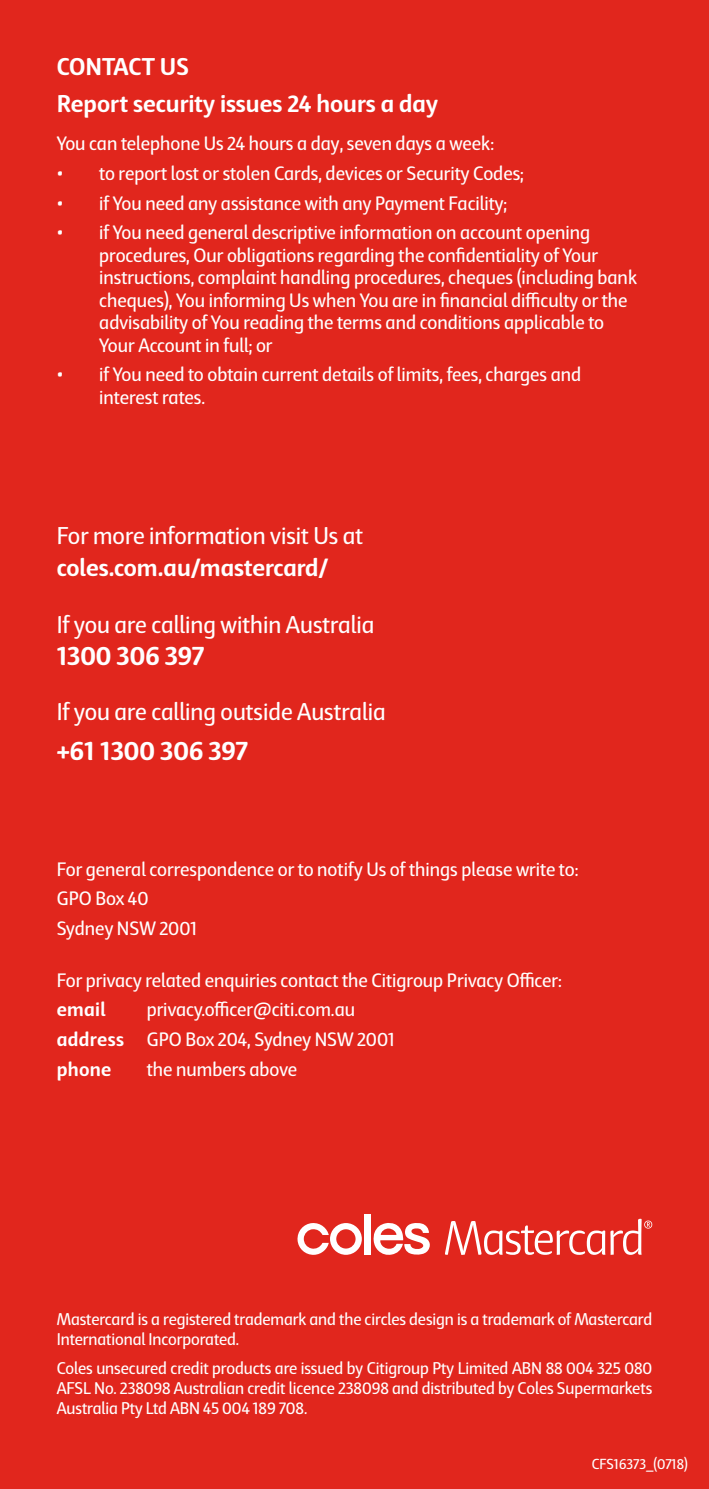
<style>
.page{position:relative;width:709px;height:1489px;background:#fff}
.page>*{position:absolute;margin:0;border:0;box-sizing:border-box;transform-origin:0 0}
.t1{font:700 27.5px "Coles Haptic";color:#fff}
.t2{font:25px "Coles Haptic";color:#fff}
.t3{font:700 25px/36.8px "Coles Haptic";color:#fff}
.t4{font:20px/22.5px "Coles Haptic";color:#fff}
.t5{font:700 20px "Coles Haptic";letter-spacing:.015em;color:#fff}
.t6{font:17.5px/20px "Coles Haptic";letter-spacing:-.005em;color:#fff}
.t7{font:15px "Coles Haptic";color:#fff}
.s1{font-weight:700}
</style>
<div class="page">
<div style="left:0;top:0;width:709px;height:1488px;background:#e1261d"></div>
<svg style="left:373px;top:1223px;width:57px;height:32px"></svg>
<svg style="left:297px;top:1223px;width:65px;height:31px"></svg>
<div style="left:364px;top:1214px;width:7px;height:40px;background:#fff"></div>
<svg style="left:445px;top:1218px;width:207px;height:36px"></svg>
<p class="t3" style="left:57px;top:48px;width:383px">CONTACT US<br>Report security issues 24 hours a day</p>
<p class="t4" style="left:57px;top:132px;width:439px">You can telephone Us 24 hours a day, seven days a week:</p>
<p class="t4" style="left:57px;top:162px;width:468px">• to report lost or stolen Cards, devices or Security Codes;</p>
<p class="t4" style="left:57px;top:192px;width:452px">• if You need any assistance with any Payment Facility;</p>
<p class="t4" style="left:99px;top:221px;width:539px;text-indent:-43px">• if You need general descriptive information on account opening procedures, Our obligations regarding the confidentiality of Your instructions, complaint handling procedures, cheques (including bank cheques), You informing Us when You are in financial difficulty or the advisability of You reading the terms and conditions applicable to Your Account in full; or</p>
<p class="t4" style="left:99px;top:363px;width:483px;text-indent:-43px">• if You need to obtain current details of limits, fees, charges and interest rates.</p>
<p class="t2" style="left:57px;top:521px;width:308px">For more information visit Us at</p>
<p class="t3" style="left:57px;top:549px;width:273px">coles.com.au/mastercard/</p>
<p class="t2" style="left:57px;top:610px;width:319px">If you are calling within Australia</p>
<h1 class="t1" style="left:57px;top:639px;width:149px">1300 306 397</h1>
<p class="t2" style="left:57px;top:697px;width:330px">If you are calling outside Australia</p>
<h1 class="t1" style="left:57px;top:733px;width:193px">+61 1300 306 397</h1>
<p class="t4" style="left:57px;top:854px;width:523px;line-height:29.5px">For general correspondence or to notify Us of things please write to:<br>GPO Box 40<br>Sydney NSW 2001</p>
<p class="t4" style="left:57px;top:968px;width:506px">For privacy related enquiries contact the Citigroup Privacy Officer:</p>
<p class="t5" style="left:57px;top:997px;width:50px">email</p>
<p class="t4" style="left:57px;top:994px;width:340px;line-height:29.5px;text-indent:90px">privacy.officer@citi.com.au <span class="s1">address</span> GPO Box 204, Sydney NSW 2001 <span class="s1">phone</span></p>
<p class="t4" style="left:147px;top:1057px;width:152px">the numbers above</p>
<p class="t6" style="left:57px;top:1309px;width:597px">Mastercard is a registered trademark and the circles design is a trademark of Mastercard<br>International Incorporated.</p>
<p class="t6" style="left:57px;top:1358px;width:597px;text-align:justify">Coles unsecured credit products are issued by Citigroup Pty Limited ABN 88 004 325 080<br>AFSL No. 238098 Australian credit licence 238098 and distributed by Coles Supermarkets Australia Pty Ltd ABN 45 004 189 708.</p>
<p class="t7" style="left:592px;top:1454px;width:97px">CFS16373_(0718)</p>
</div>
